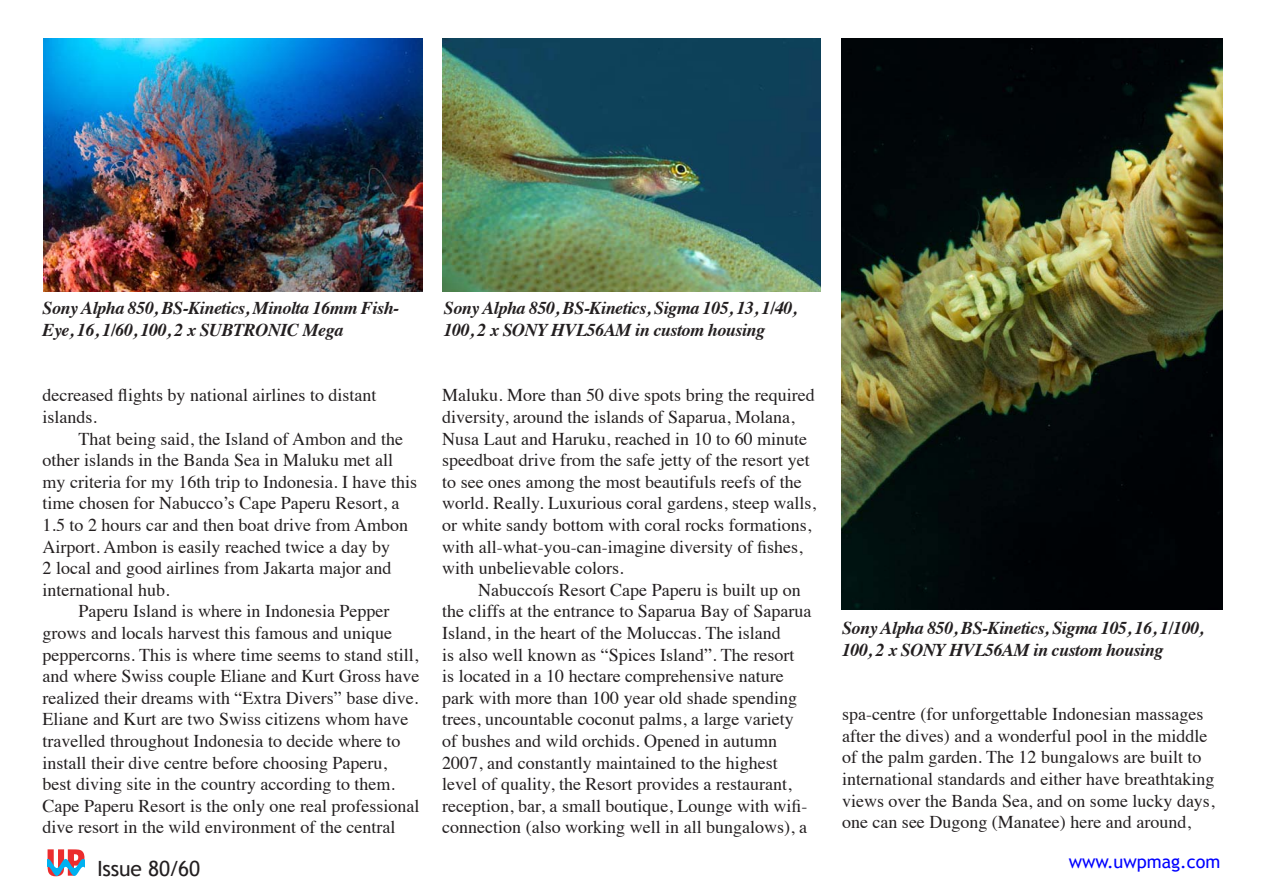
<style>
.page{position:relative;width:1263px;height:893px;background:#fff}
.page>*{position:absolute;margin:0;border:0;box-sizing:border-box;transform-origin:0 0}
.t1{font:21px "Trebuchet MS";letter-spacing:-.01em;color:#231f20}
.t2{font:18px/21.6px "Times";color:#231f20}
.t3{font:italic 700 18px/21.6px "Times";letter-spacing:-.025em;color:#231f20}
.t4{font:18px "Trebuchet MS";color:#00f}
</style>
<div class="page">
<svg style="left:47px;top:849px;width:37px;height:27px"></svg>
<img style="left:842px;top:38px;width:381px;height:571px">
<img style="left:44px;top:38px;width:379px;height:253px">
<img style="left:442px;top:38px;width:379px;height:253px">
<p class="t3" style="left:43px;top:296px;width:358px">Sony Alpha 850, BS-Kinetics, Minolta 16mm Fish-<br>Eye, 16, 1/60, 100, 2 x SUBTRONIC Mega</p>
<p class="t3" style="left:444px;top:296px;width:354px">Sony Alpha 850, BS-Kinetics, Sigma 105, 13, 1/40,<br>100, 2 x SONY HVL56AM in custom housing</p>
<p class="t2" style="left:43px;top:383px;width:335px">decreased flights by national airlines to distant islands.</p>
<p class="t2" style="left:79px;top:426px;width:326px">That being said, the Island of Ambon and the</p>
<p class="t2" style="left:43px;top:448px;width:352px">other islands in the Banda Sea in Maluku met all</p>
<p class="t2" style="left:43px;top:469px;width:376px">my criteria for my 16th trip to Indonesia. I have this</p>
<p class="t2" style="left:43px;top:491px;width:358px">time chosen for Nabucco’s Cape Paperu Resort, a</p>
<p class="t2" style="left:43px;top:512px;width:367px">1.5 to 2 hours car and then boat drive from Ambon</p>
<p class="t2" style="left:43px;top:534px;width:349px">Airport. Ambon is easily reached twice a day by</p>
<p class="t2" style="left:43px;top:556px;width:350px">2 local and good airlines from Jakarta major and</p>
<p class="t2" style="left:43px;top:577px;width:128px">international hub.</p>
<p class="t2" style="left:79px;top:599px;width:312px">Paperu Island is where in Indonesia Pepper</p>
<p class="t2" style="left:43px;top:620px;width:351px">grows and locals harvest this famous and unique</p>
<p class="t2" style="left:43px;top:642px;width:377px">peppercorns. This is where time seems to stand still,</p>
<p class="t2" style="left:43px;top:664px;width:378px">and where Swiss couple Eliane and Kurt Gross have</p>
<p class="t2" style="left:43px;top:685px;width:377px">realized their dreams with “Extra Divers” base dive.</p>
<p class="t2" style="left:43px;top:707px;width:367px">Eliane and Kurt are two Swiss citizens whom have</p>
<p class="t2" style="left:43px;top:728px;width:359px">travelled throughout Indonesia to decide where to</p>
<p class="t2" style="left:43px;top:750px;width:346px">install their dive centre before choosing Paperu,</p>
<p class="t2" style="left:43px;top:772px;width:354px">best diving site in the country according to them.</p>
<p class="t2" style="left:43px;top:793px;width:378px">Cape Paperu Resort is the only one real professional</p>
<p class="t2" style="left:43px;top:815px;width:354px">dive resort in the wild environment of the central</p>
<p class="t2" style="left:442px;top:383px;width:375px">Maluku. More than 50 dive spots bring the required diversity, around the islands of Saparua, Molana, Nusa Laut and Haruku, reached in 10 to 60 minute speedboat drive from the safe jetty of the resort yet to see ones among the most beautifuls reefs of the world. Really. Luxurious coral gardens, steep walls, or white sandy bottom with coral rocks formations, with all-what-you-can-imagine diversity of fishes, with unbelievable colors.</p>
<p class="t2" style="left:442px;top:577px;width:371px;text-indent:36px">Nabuccoís Resort Cape Paperu is built up on the cliffs at the entrance to Saparua Bay of Saparua Island, in the heart of the Moluccas. The island<br>is also well known as “Spices Island”. The resort<br>is located in a 10 hectare comprehensive nature park with more than 100 year old shade spending trees, uncountable coconut palms, a large variety of bushes and wild orchids. Opened in autumn 2007, and constantly maintained to the highest level of quality, the Resort provides a restaurant, reception, bar, a small boutique, Lounge with wifi&shy;connection (also working well in all bungalows), a</p>
<p class="t3" style="left:842px;top:616px;width:363px">Sony Alpha 850, BS-Kinetics, Sigma 105, 16, 1/100,<br>100, 2 x SONY HVL56AM in custom housing</p>
<p class="t2" style="left:842px;top:702px;width:374px">spa-centre (for unforgettable Indonesian massages after the dives) and a wonderful pool in the middle of the palm garden. The 12 bungalows are built to international standards and either have breathtaking views over the Banda Sea, and on some lucky days, one can see Dugong (Manatee) here and around,</p>
<p class="t1" style="left:97px;top:856px;width:104px">Issue 80/60</p>
<p class="t4" style="left:1069px;top:851px;width:153px">www.uwpmag.com</p>
</div>
